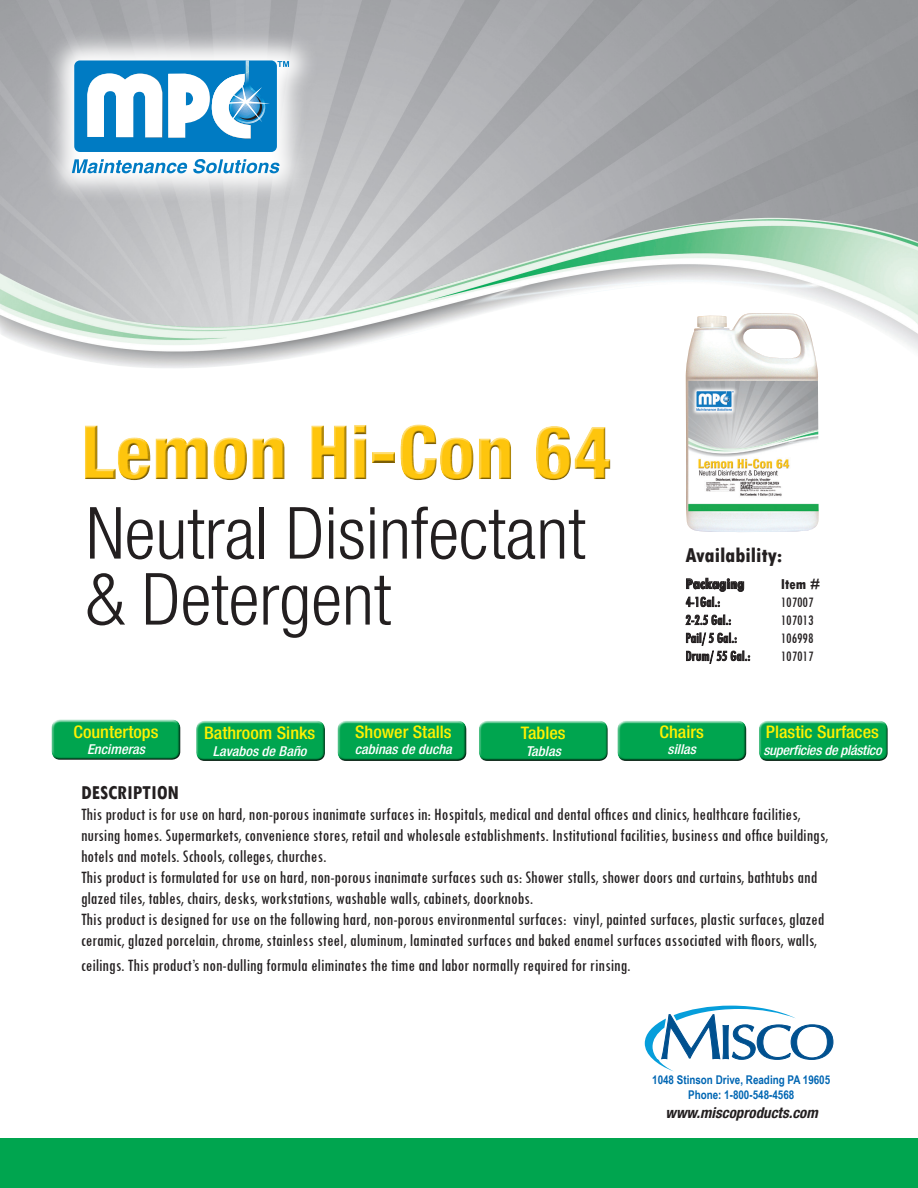
<style>
.page{position:relative;width:918px;height:1188px;background:#fff}
.page>*{position:absolute;margin:0;border:0;box-sizing:border-box;transform-origin:0 0}
.t1{font:800 condensed 75px "Helvetica Neue";color:#fec50d}
.t2{font:300 condensed 72px/66px "Helvetica Neue";color:#231f20}
.t3{font:800 condensed 21px "Tw Cen";color:#231f20}
.t4{font:700 condensed 21px "Tw Cen";color:#231f20}
.t5{font:condensed 18px/21px "Tw Cen";color:#231f20}
.t6{font:500 condensed 17.4px "Helvetica Neue";color:#fff101;scale:1.05 1}
.t7{font:condensed 15px "Tw Cen";color:#231f20}
.t8{font:italic 700 condensed 15px "Helvetica Neue";color:#231f20}
.t9{font:800 condensed 15px "Tw Cen";color:#231f20}
.t10{font:italic 500 condensed 13.65px "Helvetica Neue";color:#fff;scale:1.05 1}
.t11{font:italic 500 condensed 13.65px "Helvetica Neue";letter-spacing:-.02em;color:#fff;scale:1.05 1}
.t12{font:700 12px "Arial Narrow";color:#0166b3}
</style>
<div class="page">
<img style="left:0;top:0;width:918px;height:218px">
<svg style="left:645px;top:1006px;width:188px;height:66px"></svg>
<img style="left:0;top:218px;width:918px;height:150px">
<svg style="left:686px;top:578px;width:58px;height:13px"></svg>
<svg style="left:686px;top:597px;width:34px;height:10px"></svg>
<svg style="left:686px;top:615px;width:45px;height:10px"></svg>
<svg style="left:686px;top:633px;width:64px;height:31px"></svg>
<svg style="left:42px;top:30px;width:277px;height:173px"></svg>
<div style="left:74px;top:60px;width:203px;height:92px;background:#007bc3;border-radius:6px"></div>
<svg style="left:277px;top:61px;width:12px;height:6px"></svg>
<svg style="left:72px;top:159px;width:208px;height:14px"></svg>
<svg style="left:87px;top:61px;width:183px;height:77px"></svg>
<div style="left:0;top:1138px;width:918px;height:50px;background:#00a54f"></div>
<svg style="left:85px;top:425px;width:526px;height:55px"></svg>
<svg style="left:762px;top:721px;width:123px;height:2px"></svg>
<svg style="left:759px;top:723px;width:129px;height:38px;background:#04a04f"></svg>
<svg style="left:620px;top:721px;width:124px;height:2px"></svg>
<svg style="left:617px;top:723px;width:130px;height:38px;background:#07a050"></svg>
<svg style="left:482px;top:721px;width:123px;height:2px"></svg>
<svg style="left:479px;top:723px;width:129px;height:38px;background:#04a04f"></svg>
<svg style="left:341px;top:721px;width:123px;height:2px"></svg>
<svg style="left:337px;top:723px;width:130px;height:38px;background:#07a050"></svg>
<svg style="left:199px;top:721px;width:123px;height:2px"></svg>
<svg style="left:196px;top:723px;width:129px;height:38px;background:#049f4e"></svg>
<svg style="left:54px;top:719px;width:124px;height:3px"></svg>
<svg style="left:51px;top:722px;width:130px;height:38px;background:#08a151"></svg>
<img style="left:686px;top:313px;width:133px;height:219px">
<h1 class="t1" style="left:81px;top:406px;width:532px">Lemon Hi-Con 64</h1>
<p class="t2" style="left:86px;top:500px;width:501px">Neutral Disinfectant &amp; Detergent</p>
<p class="t3" style="left:686px;top:543px;width:99px">Availability:</p>
<p class="t9" style="left:686px;top:575px;width:60px">Packaging</p>
<p class="t7" style="left:686px;top:593px;width:36px">4-1Gal.:</p>
<p class="t7" style="left:686px;top:611px;width:47px">2-2.5 Gal.:</p>
<p class="t7" style="left:686px;top:629px;width:53px">Pail/ 5 Gal.:</p>
<p class="t7" style="left:686px;top:647px;width:66px">Drum/ 55 Gal.:</p>
<p class="t9" style="left:781px;top:575px;width:41px">Item #</p>
<p class="t7" style="left:781px;top:593px;width:34px">107007</p>
<p class="t7" style="left:781px;top:611px;width:34px">107013</p>
<p class="t7" style="left:781px;top:629px;width:34px">106998</p>
<p class="t7" style="left:781px;top:647px;width:34px">107017</p>
<p class="t6" style="left:74px;top:721px;width:82px">Countertops</p>
<p class="t10" style="left:87px;top:741px;width:57px">Encimeras</p>
<p class="t6" style="left:204px;top:723px;width:108px">Bathroom Sinks</p>
<p class="t10" style="left:213px;top:743px;width:91px">Lavabos de Baño</p>
<p class="t6" style="left:355px;top:721px;width:94px">Shower Stalls</p>
<p class="t10" style="left:355px;top:741px;width:94px">cabinas de ducha</p>
<p class="t6" style="left:521px;top:723px;width:44px">Tables</p>
<p class="t10" style="left:526px;top:743px;width:35px">Tablas</p>
<p class="t6" style="left:660px;top:721px;width:44px">Chairs</p>
<p class="t10" style="left:668px;top:741px;width:29px">sillas</p>
<p class="t6" style="left:766px;top:722px;width:109px">Plastic Surfaces</p>
<p class="t11" style="left:763px;top:742px;width:114px">superficies de plástico</p>
<p class="t4" style="left:81px;top:779px;width:100px">DESCRIPTION</p>
<p class="t5" style="left:81px;top:803px;width:749px">This product is for use on hard, non-porous inanimate surfaces in: Hospitals, medical and dental offices and clinics, healthcare facilities, nursing homes. Supermarkets, convenience stores, retail and wholesale establishments. Institutional facilities, business and office buildings, hotels and motels. Schools, colleges, churches.</p>
<p class="t5" style="left:81px;top:866px;width:738px">This product is formulated for use on hard, non-porous inanimate surfaces such as: Shower stalls, shower doors and curtains, bathtubs and glazed tiles, tables, chairs, desks, workstations, washable walls, cabinets, doorknobs.</p>
<p class="t5" style="left:81px;top:908px;width:745px">This product is designed for use on the following hard, non-porous environmental surfaces: vinyl, painted surfaces, plastic surfaces, glazed ceramic, glazed porcelain, chrome, stainless steel, aluminum, laminated surfaces and baked enamel surfaces associated with floors, walls,</p>
<p class="t5" style="left:81px;top:954px;width:551px">ceilings. This product’s non-dulling formula eliminates the time and labor normally required for rinsing.</p>
<p class="t12" style="left:652px;top:1071px;width:180px">1048 Stinson Drive, Reading PA 19605</p>
<p class="t12" style="left:688px;top:1085px;width:108px">Phone: 1-800-548-4568</p>
<p class="t8" style="left:665px;top:1104px;width:154px">www.miscoproducts.com</p>
</div>
